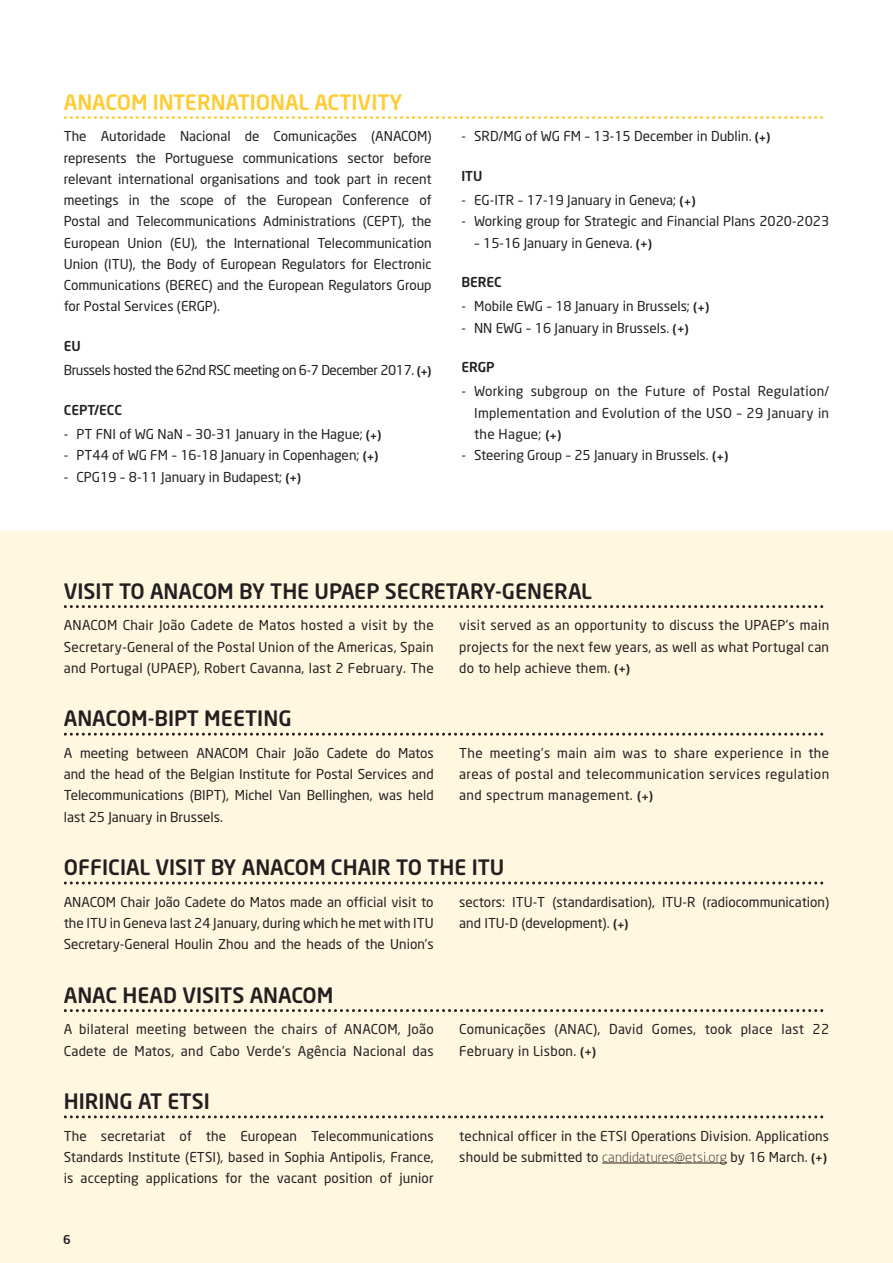
<style>
.page{position:relative;width:893px;height:1263px;background:#fff}
.page>*{position:absolute;margin:0;border:0;box-sizing:border-box;transform-origin:0 0}
.t1{font:500 21px "Neo Sans";color:#231f20}
.t2{font:500 21px "Neo Sans";color:#fc3}
.t3{font:13.5px/21.3px "Neo Sans";color:#231f20;text-align:justify}
.t4{font:13.5px/21.3px "Neo Sans";letter-spacing:.02em;color:#231f20}
.t5{font:13.5px/24.3px "Neo Sans";letter-spacing:-.03em;color:#231f20}
.t6{font:500 13.5px "Neo Sans";color:#231f20}
.t7{font:500 12px "Neo Sans";color:#231f20}
.s1{font-weight:500}
.s2{font-weight:500;font-size:12px}
.s3{font-weight:300}
</style>
<div class="page">
<svg style="left:65px;top:116px;width:759px;height:3px"></svg>
<div style="left:0;top:531px;width:893px;height:732px;background:#fff7e0"></div>
<svg style="left:65px;top:881px;width:759px;height:3px"></svg>
<svg style="left:65px;top:605px;width:759px;height:3px"></svg>
<svg style="left:65px;top:733px;width:759px;height:3px"></svg>
<svg style="left:65px;top:1009px;width:759px;height:3px"></svg>
<hr style="left:602px;top:1163px;width:125px;height:1px;background:#231f20">
<svg style="left:65px;top:1115px;width:759px;height:3px"></svg>
<hr style="left:892px;top:1020px;width:1px;height:222px;background:#d6d6d6">
<h1 class="t2" style="left:64px;top:89px;width:340px">ANACOM INTERNATIONAL ACTIVITY</h1>
<p class="t3" style="left:64px;top:126px;width:369px">The Autoridade Nacional de Comunicações (ANACOM) represents the Portuguese communications sector before relevant international organisations and took part in recent meetings in the scope of the European Conference of Postal and Telecommunications Administrations (CEPT), the European Union (EU), the International Telecommunication Union (ITU), the Body of European Regulators for Electronic Communications (BEREC) and the European Regulators Group for Postal Services (ERGP).</p>
<p class="t5" style="left:64px;top:334px;width:369px"><span class="s1">EU<br></span>Brussels hosted the 62nd RSC meeting on 6-7 December 2017. <span class="s2">(</span><sub>+</sub><span class="s2">)</span></p>
<p class="t6" style="left:64px;top:401px;width:60px">CEPT/ECC</p>
<p class="t3" style="left:64px;top:423px;width:319px">- PT FNI of WG NaN – 30-31 January in the Hague; <span class="s2">(</span><sub>+</sub><span class="s2">)</span></p>
<p class="t3" style="left:64px;top:444px;width:316px">- PT44 of WG FM – 16-18 January in Copenhagen; <span class="s2">(</span><sub>+</sub><span class="s2">)</span></p>
<p class="t3" style="left:64px;top:466px;width:239px">- CPG19 – 8-11 January in Budapest; <span class="s2">(</span><sub>+</sub><span class="s2">)</span></p>
<p class="t3" style="left:461px;top:126px;width:311px">- SRD/MG of WG FM – 13-15 December in Dublin. <span class="s2">(</span><sub>+</sub><span class="s2">)</span></p>
<p class="t6" style="left:461px;top:167px;width:23px">ITU</p>
<p class="t3" style="left:461px;top:189px;width:236px">- EG-ITR – 17-19 January in Geneva; <span class="s2">(</span><sub>+</sub><span class="s2">)</span></p>
<p class="t3" style="left:461px;top:211px;width:369px">- Working group for Strategic and Financial Plans 2020-2023</p>
<p class="t3" style="left:474px;top:232px;width:180px">– 15-16 January in Geneva. <span class="s2">(</span><sub>+</sub><span class="s2">)</span></p>
<p class="t6" style="left:461px;top:274px;width:42px">BEREC</p>
<p class="t3" style="left:461px;top:296px;width:250px">- Mobile EWG – 18 January in Brussels; <span class="s2">(</span><sub>+</sub><span class="s2">)</span></p>
<p class="t3" style="left:461px;top:317px;width:229px">- NN EWG – 16 January in Brussels. <span class="s2">(</span><sub>+</sub><span class="s2">)</span></p>
<p class="t6" style="left:461px;top:359px;width:35px">ERGP</p>
<p class="t3" style="left:474px;top:381px;width:357px;text-indent:-13px">- Working subgroup on the Future of Postal Regulation/ Implementation and Evolution of the USO – 29 January in the Hague; <span class="s2">(</span><sub>+</sub><span class="s2">)</span></p>
<p class="t3" style="left:461px;top:444px;width:269px">- Steering Group – 25 January in Brussels. <span class="s2">(</span><sub>+</sub><span class="s2">)</span></p>
<h1 class="t1" style="left:64px;top:578px;width:530px">VISIT TO ANACOM BY THE UPAEP SECRETARY-GENERAL</h1>
<p class="t3" style="left:64px;top:614px;width:371px">ANACOM Chair João Cadete de Matos hosted a visit by the Secretary-General of the Postal Union of the Americas, Spain and Portugal (UPAEP), Robert Cavanna, last 2 February. The</p>
<p class="t3" style="left:459px;top:614px;width:371px">visit served as an opportunity to discuss the UPAEP’s main projects for the next few years, as well as what Portugal can do to help achieve them. <span class="s2">(</span><sub>+</sub><span class="s2">)</span></p>
<h1 class="t1" style="left:64px;top:705px;width:229px">ANACOM-BIPT MEETING</h1>
<p class="t3" style="left:64px;top:742px;width:371px">A meeting between ANACOM Chair João Cadete do Matos and the head of the Belgian Institute for Postal Services and Telecommunications (BIPT), Michel Van Bellinghen, was held last 25 January in Brussels.</p>
<p class="t3" style="left:459px;top:742px;width:371px">The meeting’s main aim was to share experience in the areas of postal and telecommunication services regulation and spectrum management. <span class="s2">(</span><sub>+</sub><span class="s2">)</span></p>
<h1 class="t1" style="left:64px;top:854px;width:442px">OFFICIAL VISIT BY ANACOM CHAIR TO THE ITU</h1>
<p class="t3" style="left:64px;top:891px;width:371px">ANACOM Chair João Cadete do Matos made an official visit to the ITU in Geneva last 24 January, during which he met with ITU Secretary-General Houlin Zhou and the heads of the Union’s</p>
<p class="t3" style="left:459px;top:891px;width:371px">sectors: ITU-T (standardisation), ITU-R (radiocommunication) and ITU-D (development). <span class="s2">(</span><sub>+</sub><span class="s2">)</span></p>
<h1 class="t1" style="left:64px;top:982px;width:271px">ANAC HEAD VISITS ANACOM</h1>
<p class="t4" style="left:64px;top:1018px;width:371px">A bilateral meeting between the chairs of ANACOM, João<br>Cadete de Matos, and Cabo Verde’s Agência Nacional das</p>
<p class="t4" style="left:459px;top:1018px;width:371px">Comunicações (ANAC), David Gomes, took place last 22<br>February in Lisbon. <span class="s2">(</span><sub>+</sub><span class="s2">)</span></p>
<h1 class="t1" style="left:64px;top:1088px;width:148px">HIRING AT ETSI</h1>
<p class="t3" style="left:64px;top:1125px;width:371px">The secretariat of the European Telecommunications Standards Institute (ETSI), based in Sophia Antipolis, France, is accepting applications for the vacant position of junior</p>
<p class="t3" style="left:459px;top:1125px;width:371px">technical officer in the ETSI Operations Division. Applications should be submitted to <span class="s3">candidatures@etsi.org</span> by 16 March. <span class="s2">(</span><sub>+</sub><span class="s2">)</span></p>
<p class="t7" style="left:63px;top:1232px;width:9px">6</p>
</div>
